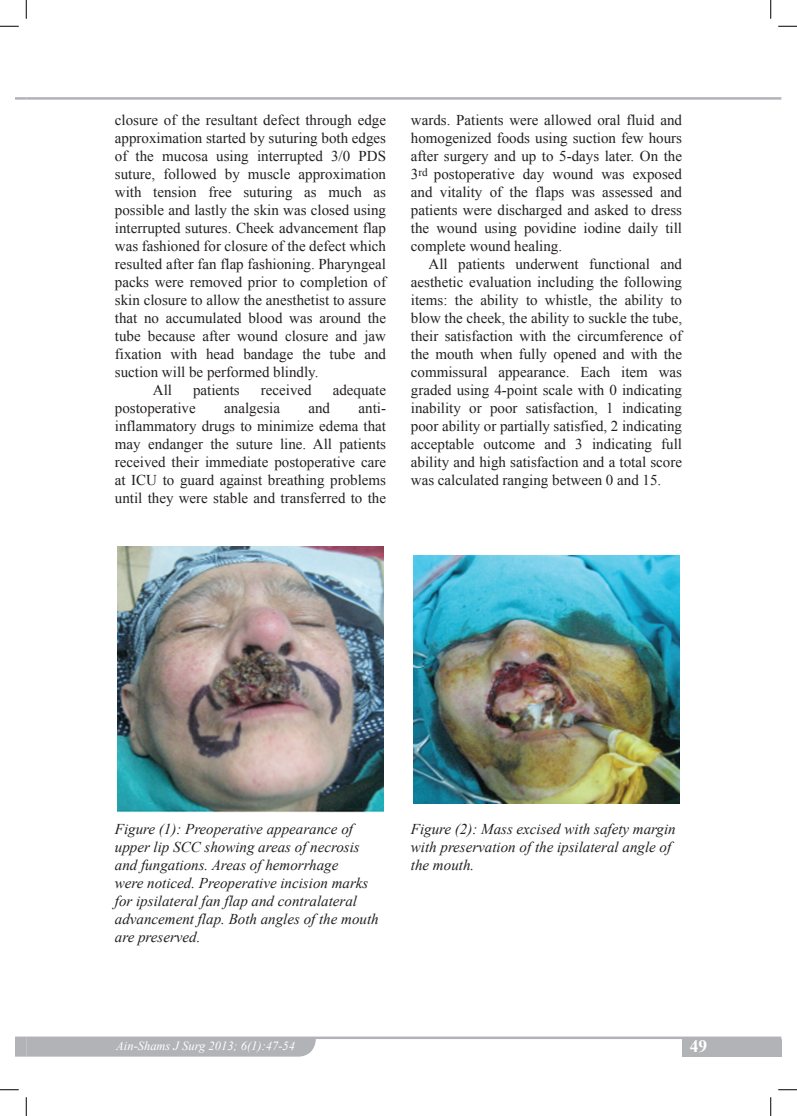
<style>
.page{position:relative;width:797px;height:1116px;background:#fff}
.page>*{position:absolute;margin:0;border:0;box-sizing:border-box;transform-origin:0 0}
.t1{font:700 17.5px "Times New Roman";color:#fff}
.TEXT{font:15px/18px "Times New Roman";color:#231f20;text-align:justify}
.t2{font:italic 15px/18px "Times New Roman";color:#231f20}
.t3{font:italic 12.5px "Times New Roman";color:#fff}
</style>
<div class="page">
<svg style="left:16px;top:97px;width:10px;height:3px"></svg>
<hr style="left:26px;top:97px;width:755px;height:3px;background:#b2b3b7">
<hr style="left:26px;top:1036px;width:755px;height:3px;background:#b2b3b7">
<div style="left:682px;top:1038px;width:99px;height:18px;background:#b2b3b7"></div>
<div style="left:16px;top:1036px;width:300px;height:20px;background:#b2b3b7"></div>
<img style="left:117px;top:546px;width:266px;height:266px">
<img style="left:413px;top:555px;width:266px;height:248px">
<svg style="left:0;top:25px;width:19px;height:2px"></svg>
<svg style="left:778px;top:25px;width:19px;height:2px"></svg>
<svg style="left:0;top:1089px;width:19px;height:1px"></svg>
<svg style="left:778px;top:1089px;width:19px;height:1px"></svg>
<svg style="left:25px;top:0;width:2px;height:19px"></svg>
<svg style="left:25px;top:1097px;width:2px;height:18px"></svg>
<svg style="left:770px;top:0;width:1px;height:19px"></svg>
<svg style="left:770px;top:1097px;width:1px;height:18px"></svg>
<p class="TEXT" style="left:115px;top:111px;width:273px">closure of the resultant defect through edge approximation started by suturing both edges of the mucosa using interrupted 3/0 PDS suture, followed by muscle approximation with tension free suturing as much as possible and lastly the skin was closed using interrupted sutures. Cheek advancement flap was fashioned for closure of the defect which resulted after fan flap fashioning. Pharyngeal packs were removed prior to completion of skin closure to allow the anesthetist to assure that no accumulated blood was around the tube because after wound closure and jaw fixation with head bandage the tube and suction will be performed blindly.</p>
<p class="TEXT" style="left:153px;top:381px;width:21px">All</p>
<p class="TEXT" style="left:193px;top:381px;width:48px">patients</p>
<p class="TEXT" style="left:261px;top:381px;width:52px">received</p>
<p class="TEXT" style="left:333px;top:381px;width:55px">adequate</p>
<p class="TEXT" style="left:115px;top:399px;width:82px">postoperative</p>
<p class="TEXT" style="left:224px;top:399px;width:57px">analgesia</p>
<p class="TEXT" style="left:308px;top:399px;width:23px">and</p>
<p class="TEXT" style="left:115px;top:399px;width:273px;text-indent:244px">anti&shy;inflammatory drugs to minimize edema that may endanger the suture line. All patients received their immediate postoperative care at ICU to guard against breathing problems until they were stable and transferred to the</p>
<p class="TEXT" style="left:411px;top:111px;width:273px">wards. Patients were allowed oral fluid and homogenized foods using suction few hours after surgery and up to 5-days later. On the 3<sup>rd</sup> postoperative day wound was exposed and vitality of the flaps was assessed and patients were discharged and asked to dress the wound using povidine iodine daily till complete wound healing.</p>
<p class="TEXT" style="left:411px;top:255px;width:273px;text-indent:18px">All patients underwent functional and aesthetic evaluation including the following items: the ability to whistle, the ability to blow the cheek, the ability to suckle the tube, their satisfaction with the circumference of the mouth when fully opened and with the commissural appearance. Each item was graded using 4-point scale with 0 indicating inability or poor satisfaction, 1 indicating poor ability or partially satisfied, 2 indicating acceptable outcome and 3 indicating full ability and high satisfaction and a total score was calculated ranging between 0 and 15.</p>
<p class="t2" style="left:115px;top:820px;width:265px">Figure (1): Preoperative appearance of upper lip SCC showing areas of necrosis and fungations. Areas of hemorrhage<br>were noticed. Preoperative incision marks for ipsilateral fan flap and contralateral advancement flap. Both angles of the mouth are preserved.</p>
<p class="t2" style="left:411px;top:820px;width:266px">Figure (2): Mass excised with safety margin with preservation of the ipsilateral angle of the mouth.</p>
<p class="t3" style="left:116px;top:1038px;width:180px">Ain-Shams J Surg 2013; 6(1):47-54</p>
<p class="t1" style="left:689px;top:1036px;width:19px">49</p>
</div>
